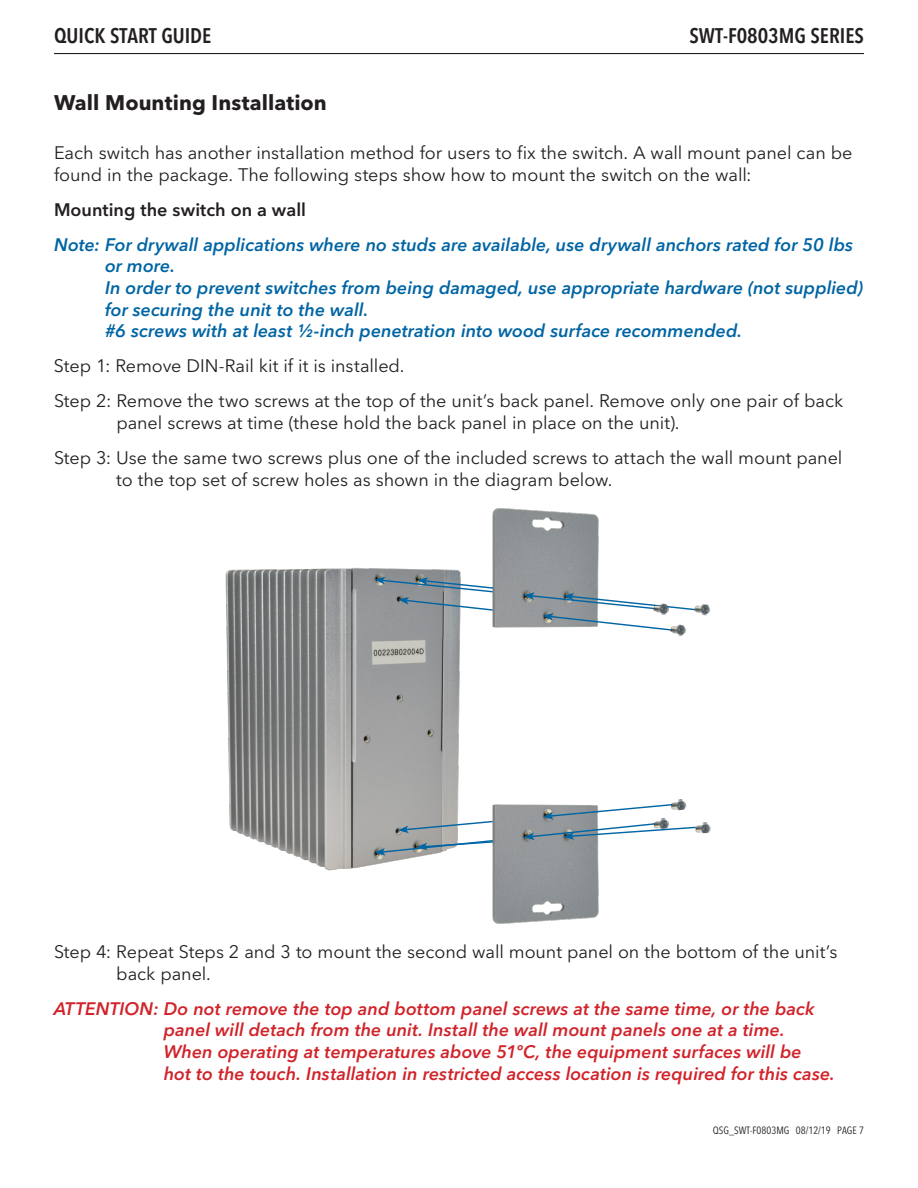
<style>
.page{position:relative;width:918px;height:1188px;background:#fff}
.page>*{position:absolute;margin:0;border:0;box-sizing:border-box;transform-origin:0 0}
.t1{font:600 condensed 21px "Avenir Next LT Pro";color:#231f20}
.Subsection{font:700 21px "Avenir Next LT Pro";letter-spacing:.005em;color:#231f20}
.t2{font:18px/21.6px "Avenir Next LT Pro";letter-spacing:-.005em;color:#231f20}
.Attention{font:italic 600 18px/21.6px "Avenir Next LT Pro";color:#d1232a}
.Note{font:italic 600 18px/21.6px "Avenir Next LT Pro";color:#0065a4}
.Sub-subsection{font:600 18px "Avenir Next LT Pro";color:#231f20}
.t3{font:condensed 10.5px "Avenir Next LT Pro";color:#231f20}
</style>
<div class="page">
<hr style="left:54px;top:53px;width:810px;height:1px;background:#231f20">
<img style="left:225px;top:567px;width:236px;height:304px">
<img style="left:492px;top:508px;width:107px;height:120px">
<img style="left:492px;top:804px;width:107px;height:120px">
<svg style="left:375px;top:839px;width:119px;height:17px"></svg>
<svg style="left:375px;top:577px;width:120px;height:35px"></svg>
<svg style="left:398px;top:820px;width:96px;height:13px"></svg>
<svg style="left:524px;top:592px;width:170px;height:39px"></svg>
<svg style="left:524px;top:804px;width:171px;height:36px"></svg>
<img style="left:653px;top:602px;width:17px;height:13px">
<img style="left:653px;top:817px;width:17px;height:13px">
<img style="left:670px;top:624px;width:17px;height:12px">
<img style="left:670px;top:799px;width:17px;height:12px">
<img style="left:694px;top:604px;width:17px;height:12px">
<img style="left:695px;top:822px;width:16px;height:12px">
<p class="t1" style="left:54px;top:23px;width:159px">QUICK START GUIDE</p>
<p class="t1" style="left:690px;top:23px;width:140px">SWT-F0803MG SERIES</p>
<p class="Subsection" style="left:54px;top:90px;width:274px">Wall Mounting Installation</p>
<p class="t2" style="left:54px;top:142px;width:800px">Each switch has another installation method for users to fix the switch. A wall mount panel can be found in the package. The following steps show how to mount the switch on the wall:</p>
<p class="Sub-subsection" style="left:54px;top:198px;width:253px">Mounting the switch on a wall</p>
<p class="Note" style="left:105px;top:234px;width:760px;text-indent:-51px">Note: For drywall applications where no studs are available, use drywall anchors rated for 50 lbs or more.<br>In order to prevent switches from being damaged, use appropriate hardware (not supplied) for securing the unit to the wall.<br>#6 screws with at least ½-inch penetration into wood surface recommended.</p>
<p class="t2" style="left:54px;top:355px;width:352px">Step 1: Remove DIN-Rail kit if it is installed.</p>
<p class="t2" style="left:116px;top:390px;width:728px;text-indent:-62px">Step 2: Remove the two screws at the top of the unit’s back panel. Remove only one pair of back panel screws at time (these hold the back panel in place on the unit).</p>
<p class="t2" style="left:116px;top:447px;width:728px;text-indent:-62px">Step 3: Use the same two screws plus one of the included screws to attach the wall mount panel to the top set of screw holes as shown in the diagram below.</p>
<p class="t2" style="left:116px;top:941px;width:723px;text-indent:-62px">Step 4: Repeat Steps 2 and 3 to mount the second wall mount panel on the bottom of the unit’s back panel.</p>
<p class="Attention" style="left:164px;top:998px;width:673px;text-indent:-110px">ATTENTION: Do not remove the top and bottom panel screws at the same time, or the back panel will detach from the unit. Install the wall mount panels one at a time.<br>When operating at temperatures above 51ºC, the equipment surfaces will be<br>hot to the touch. Installation in restricted access location is required for this case.</p>
<p class="t3" style="left:713px;top:1124px;width:153px">QSG_SWT-F0803MG 08/12/19 PAGE 7</p>
</div>
